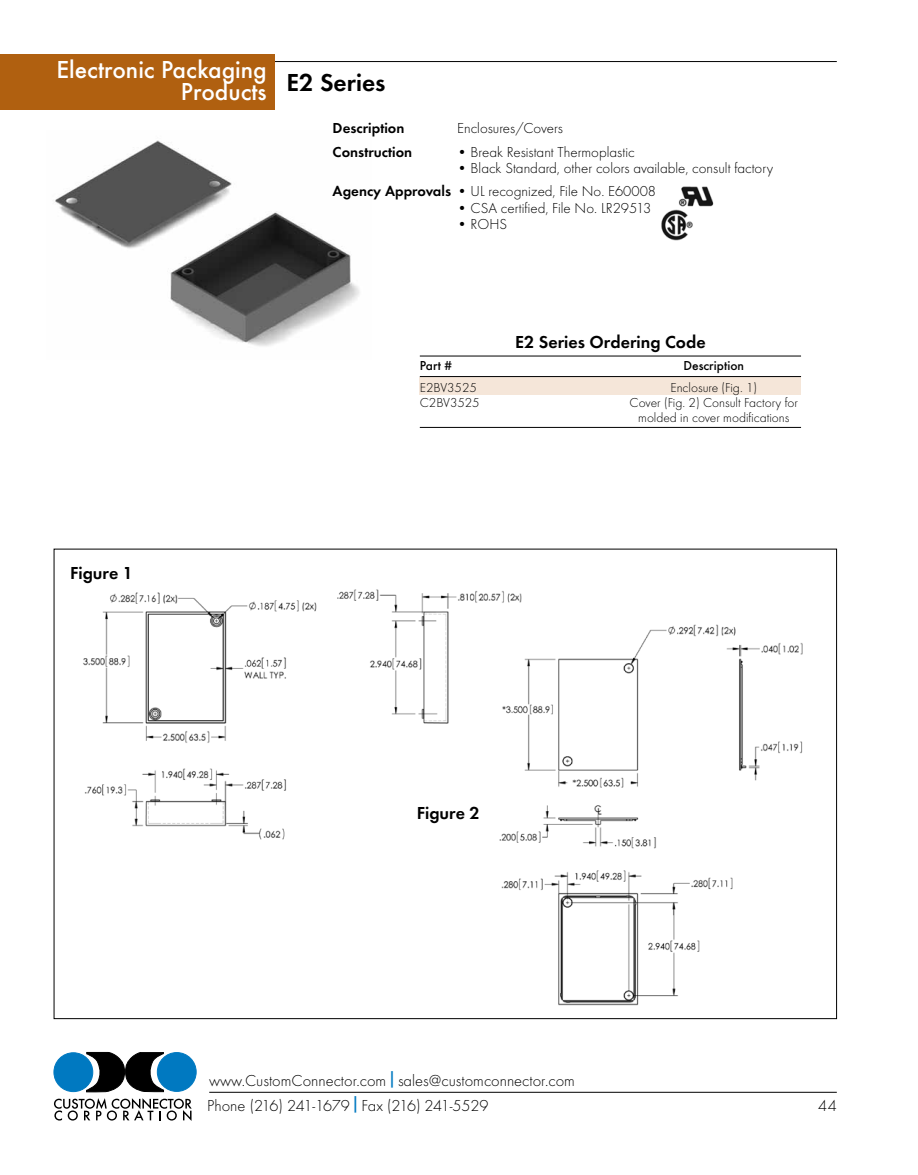
<style>
.page{position:relative;width:918px;height:1175px;background:#fff}
.page>*{position:absolute;margin:0;border:0;box-sizing:border-box;transform-origin:0 0}
.t1{font:500 25.5px/22.5px "Futura T";color:#fff;text-align:right}
.t2{font:600 25.5px "Futura T";color:#000}
.t3{font:600 18px "Futura T";color:#000}
.t4{font:300 16.5px "Futura T";color:#000}
.t5{font:300 16.5px "Futura T";letter-spacing:-.02em;color:#000}
.t6{font:300 15px/23.2px "Futura T";color:#000}
.t7{font:600 15px "Futura T";color:#000}
.t8{font:300 13.5px/15px "Futura T";color:#000;text-align:center}
.t9{font:500 13.5px "Futura T";color:#000}
.s1{font-weight:600}
.s2{font-family:"Helvetica Neue";font-weight:700;color:#0079c1}
</style>
<div class="page">
<img style="left:62px;top:589px;width:759px;height:431px">
<img style="left:55px;top:140px;width:305px;height:206px">
<hr style="left:274px;top:61px;width:563px;height:1px;background:#000">
<hr style="left:209px;top:1091px;width:628px;height:1px;background:#000">
<div style="left:54px;top:1052px;width:39px;height:39px;background:#0079c1;border-radius:50%"></div>
<div style="left:54px;top:1052px;width:39px;height:39px;border:1px solid #0079c1;border-radius:50%"></div>
<div style="left:157px;top:1052px;width:39px;height:39px;background:#0079c1;border-radius:50%"></div>
<div style="left:157px;top:1052px;width:39px;height:39px;border:1px solid #0079c1;border-radius:50%"></div>
<svg style="left:86px;top:1052px;width:78px;height:40px"></svg>
<svg style="left:54px;top:1098px;width:138px;height:22px"></svg>
<div style="left:420px;top:377px;width:381px;height:18px;background:#f5e6d9"></div>
<hr style="left:420px;top:356px;width:381px;height:1px;background:#000">
<hr style="left:420px;top:376px;width:381px;height:1px;background:#000">
<hr style="left:420px;top:427px;width:381px;height:1px;background:#000">
<div style="left:0;top:54px;width:274px;height:56px;background:#b06010"></div>
<img style="left:678px;top:186px;width:36px;height:21px">
<img style="left:661px;top:209px;width:32px;height:32px">
<h1 class="t1" style="left:56px;top:58px;width:212px">Electronic Packaging<br>Products</h1>
<h1 class="t2" style="left:287px;top:68px;width:101px">E2 Series</h1>
<p class="t7" style="left:333px;top:119px;width:73px">Description</p>
<p class="t6" style="left:457px;top:117px;width:107px">Enclosures/Covers</p>
<p class="t7" style="left:333px;top:143px;width:81px">Construction</p>
<p class="t6" style="left:457px;top:140px;width:179px">• Break Resistant Thermoplastic</p>
<p class="t6" style="left:333px;top:156px;width:442px;text-indent:125px">• Black Standard, other colors available, consult factory<br><span class="s1">Agency Approvals</span> • UL recognized, File No. E60008</p>
<p class="t6" style="left:457px;top:196px;width:196px">• CSA certified, File No. LR29513</p>
<p class="t6" style="left:457px;top:213px;width:51px">• ROHS</p>
<p class="t3" style="left:515px;top:331px;width:192px">E2 Series Ordering Code</p>
<p class="t9" style="left:420px;top:357px;width:34px">Part #</p>
<p class="t9" style="left:684px;top:357px;width:62px">Description</p>
<p class="t8" style="left:420px;top:379px;width:58px">E2BV3525</p>
<p class="t8" style="left:670px;top:379px;width:88px">Enclosure (Fig. 1)</p>
<p class="t8" style="left:420px;top:394px;width:61px">C2BV3525</p>
<p class="t8" style="left:630px;top:394px;width:170px">Cover (Fig. 2) Consult Factory for molded in cover modifications</p>
<p class="t3" style="left:70px;top:562px;width:64px">Figure 1</p>
<p class="t3" style="left:417px;top:801px;width:64px">Figure 2</p>
<p class="t4" style="left:209px;top:1070px;width:367px">www.CustomConnector.com <span class="s2">|</span> sales@customconnector.com</p>
<p class="t5" style="left:207px;top:1095px;width:283px">Phone (216) 241-1679 <span class="s2">|</span> Fax (216) 241-5529</p>
<p class="t4" style="left:818px;top:1095px;width:20px">44</p>
</div>
